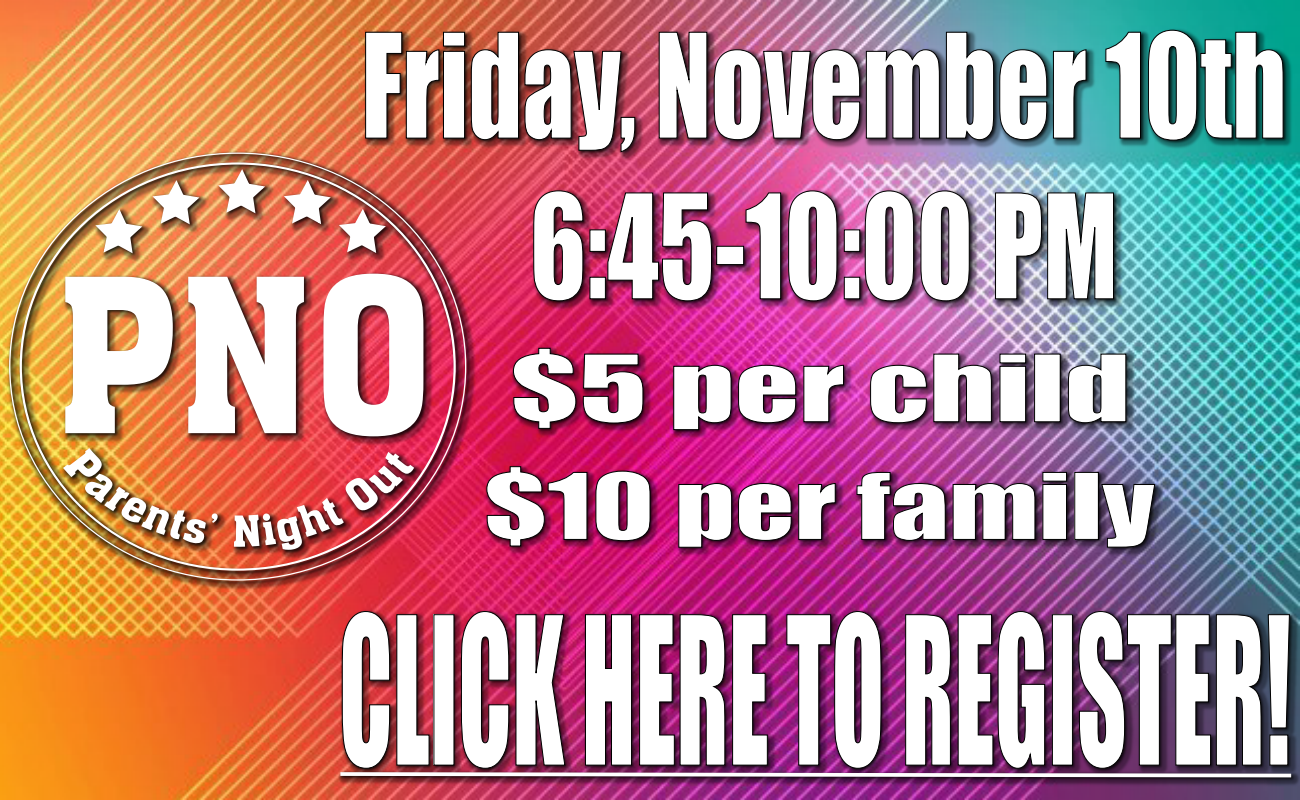
<style>
.page{position:relative;width:1300px;height:800px;background:#fff}
.page>*{position:absolute;margin:0;border:0;box-sizing:border-box;transform-origin:0 0}
.t1{font:210.47px "Aachen BT";color:#fff;scale:.95 1}
.t2{font:190.3px "Impact";color:#fff;scale:.51 1}
.t3{font:133.93px/160.7px "Impact";color:#fff;text-align:center;scale:.78 1}
.t4{font:85.55px "Impact";color:#fff;scale:1.48 1}
.t5{font:84.78px "Impact";color:#fff;scale:1.37 1}
</style>
<div class="page">
<img style="left:0;top:0;width:1300px;height:800px">
<img style="left:5px;top:149px;width:472px;height:442px">
<img style="left:7px;top:150px;width:465px;height:436px">
<img style="left:63px;top:448px;width:143px;height:95px">
<svg style="left:212px;top:513px;width:6px;height:10px"></svg>
<img style="left:234px;top:452px;width:180px;height:98px">
<img style="left:93px;top:178px;width:109px;height:77px">
<img style="left:216px;top:167px;width:51px;height:48px">
<img style="left:282px;top:178px;width:77px;height:76px">
<img style="left:359px;top:16px;width:933px;height:333px">
<svg style="left:365px;top:32px;width:100px;height:106px"></svg>
<svg style="left:471px;top:32px;width:48px;height:108px"></svg>
<svg style="left:525px;top:50px;width:110px;height:102px"></svg>
<svg style="left:659px;top:32px;width:48px;height:106px"></svg>
<svg style="left:714px;top:50px;width:146px;height:90px"></svg>
<svg style="left:866px;top:50px;width:74px;height:88px"></svg>
<svg style="left:946px;top:32px;width:48px;height:108px"></svg>
<svg style="left:1000px;top:50px;width:47px;height:90px"></svg>
<svg style="left:1053px;top:50px;width:33px;height:88px"></svg>
<svg style="left:1106px;top:32px;width:35px;height:106px"></svg>
<svg style="left:1148px;top:30px;width:135px;height:110px"></svg>
<svg style="left:533px;top:191px;width:50px;height:110px"></svg>
<img style="left:590px;top:193px;width:122px;height:108px">
<div style="left:717px;top:246px;width:27px;height:19px;border:1px solid #000"></div>
<svg style="left:746px;top:193px;width:35px;height:106px"></svg>
<svg style="left:788px;top:191px;width:49px;height:110px"></svg>
<img style="left:844px;top:191px;width:70px;height:110px">
<svg style="left:921px;top:191px;width:49px;height:110px"></svg>
<svg style="left:995px;top:193px;width:119px;height:106px"></svg>
<img style="left:336px;top:592px;width:961px;height:208px">
<img style="left:482px;top:343px;width:683px;height:268px">
<img style="left:508px;top:343px;width:628px;height:118px">
<svg style="left:513px;top:348px;width:63px;height:81px"></svg>
<svg style="left:583px;top:354px;width:60px;height:69px"></svg>
<svg style="left:673px;top:365px;width:58px;height:65px"></svg>
<svg style="left:738px;top:365px;width:58px;height:58px"></svg>
<svg style="left:804px;top:365px;width:40px;height:57px"></svg>
<svg style="left:870px;top:365px;width:57px;height:58px"></svg>
<svg style="left:934px;top:354px;width:58px;height:68px"></svg>
<svg style="left:1000px;top:354px;width:26px;height:68px"></svg>
<div style="left:1034px;top:354px;width:26px;height:68px;border:1px solid #000"></div>
<svg style="left:1068px;top:354px;width:58px;height:69px"></svg>
<img style="left:482px;top:461px;width:678px;height:150px">
<svg style="left:487px;top:466px;width:100px;height:80px"></svg>
<svg style="left:596px;top:471px;width:54px;height:70px"></svg>
<svg style="left:679px;top:483px;width:53px;height:65px"></svg>
<svg style="left:738px;top:483px;width:53px;height:58px"></svg>
<svg style="left:798px;top:483px;width:37px;height:57px"></svg>
<svg style="left:857px;top:472px;width:88px;height:69px"></svg>
<svg style="left:953px;top:483px;width:82px;height:57px"></svg>
<svg style="left:1043px;top:472px;width:24px;height:68px"></svg>
<div style="left:1075px;top:472px;width:24px;height:68px;border:1px solid #000"></div>
<svg style="left:1102px;top:484px;width:53px;height:63px"></svg>
<img style="left:336px;top:769px;width:964px;height:19px">
<img style="left:338px;top:770px;width:959px;height:13px">
<img style="left:337px;top:611px;width:958px;height:168px">
<p class="t3" style="left:361px;top:2px;width:1188px">Friday, November 10th<br>6:45-10:00 PM</p>
<h1 class="t1" style="left:55px;top:224px;width:400px">PNO</h1>
<p class="t4" style="left:510px;top:322px;width:421px">$5 per child</p>
<p class="t5" style="left:484px;top:440px;width:491px">$10 per family</p>
<h2 class="t2" style="left:339px;top:543px;width:1869px">CLICK HERE TO REGISTER!</h2>
</div>
